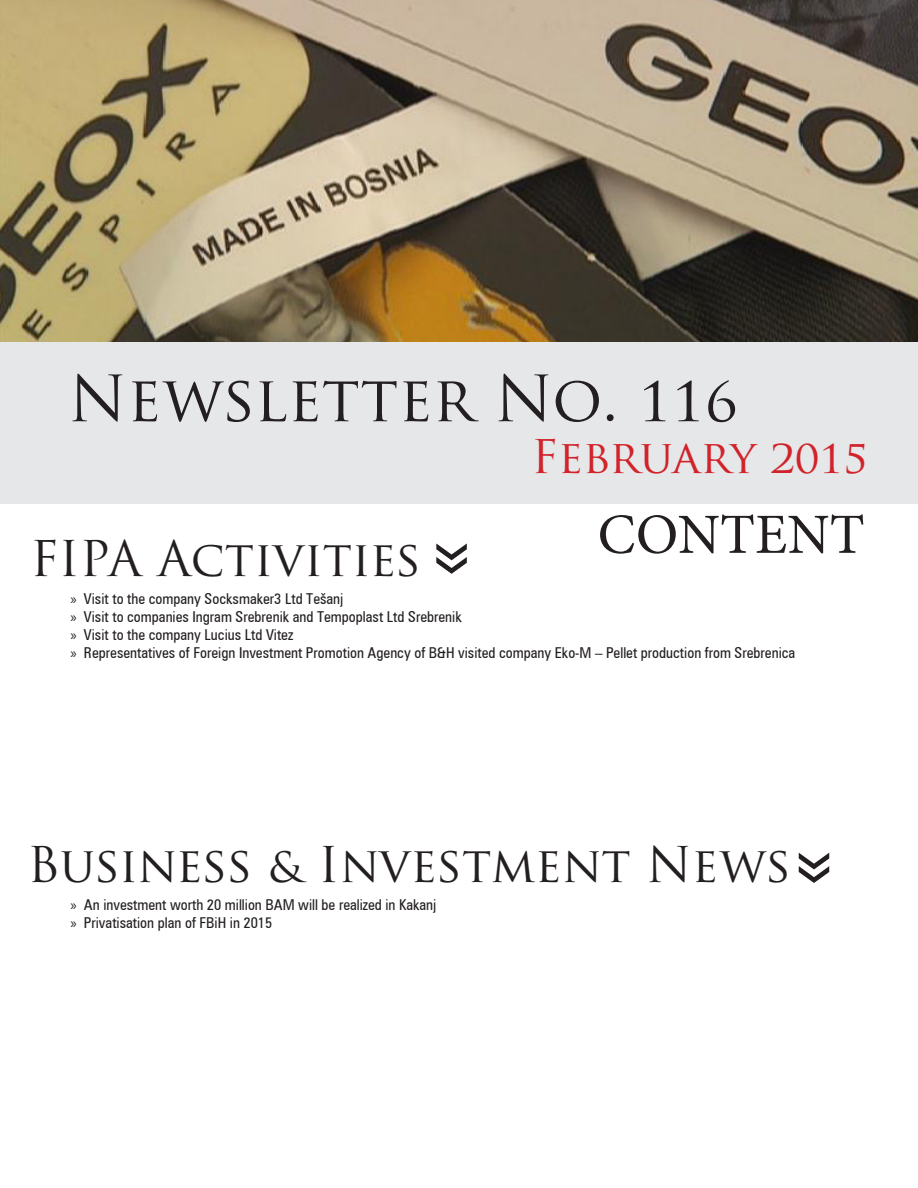
<style>
.page{position:relative;width:918px;height:1188px;background:#fff}
.page>*{position:absolute;margin:0;border:0;box-sizing:border-box;transform-origin:0 0}
.t1{font:62.1px "Trajan Pro";color:#231f20}
.t2{font:56.85px "Minion Pro";color:#231f20}
.t3{font:48px "Trajan Pro";color:#231f20}
.t4{font:45.3px "Trajan Pro";color:#d1232a}
.t5{font:condensed 15px/18px "Zurich BT";color:#231f20}
.s1{font-family:"Myriad Pro";font-stretch:normal}
</style>
<div class="page">
<img style="left:0;top:0;width:918px;height:342px">
<div style="left:0;top:342px;width:918px;height:162px;background:#e6e7e9"></div>
<h1 class="t1" style="left:68px;top:359px;width:671px">Newsletter No. 116</h1>
<h3 class="t3" style="left:30px;top:528px;width:393px">FIPA Activities</h3>
<h3 class="t4" style="left:531px;top:428px;width:338px">February 2015</h3>
<h2 class="t2" style="left:598px;top:497px;width:269px">CONTENT</h2>
<p class="t5" style="left:70px;top:589px;width:726px"><span class="s1">»</span> Visit to the company Socksmaker3 Ltd Tešanj<br><span class="s1">»</span> Visit to companies Ingram Srebrenik and Tempoplast Ltd Srebrenik<br><span class="s1">»</span> Visit to the company Lucius Ltd Vitez<br><span class="s1">»</span> Representatives of Foreign Investment Promotion Agency of B&amp;H visited company Eko-M – Pellet production from Srebrenica</p>
<h3 class="t3" style="left:27px;top:834px;width:766px">Business &amp; Investment News</h3>
<p class="t5" style="left:70px;top:895px;width:367px"><span class="s1">»</span> An investment worth 20 million BAM will be realized in Kakanj <span class="s1">»</span> Privatisation plan of FBiH in 2015</p>
</div>
